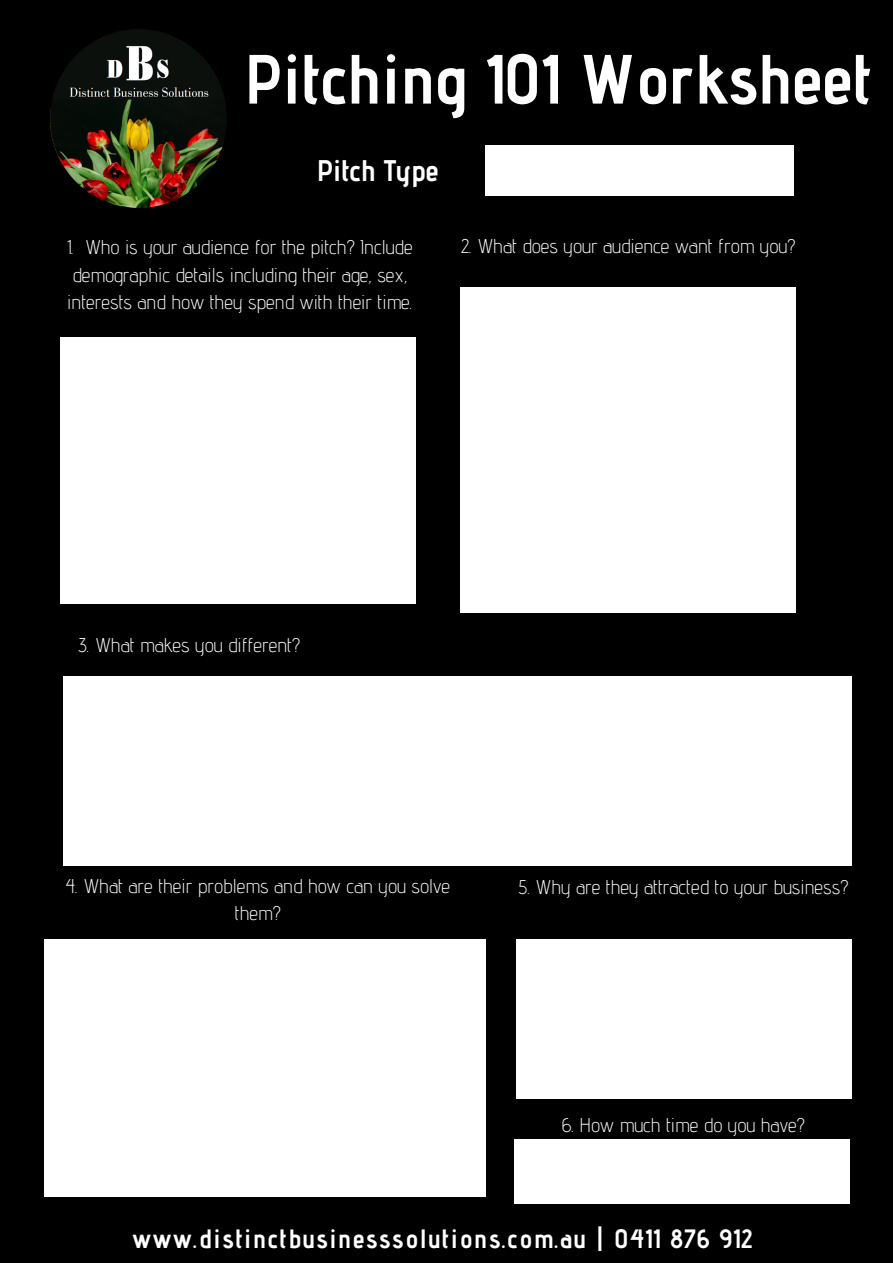
<style>
.page{position:relative;width:893px;height:1263px;background:#000}
.page>*{position:absolute;margin:0;border:0;box-sizing:border-box;transform-origin:0 0}
.t1{font:700 69.6px "Advent Pro";color:#fff}
.t2{font:700 29.85px "Advent Pro";color:#fff}
.t3{font:700 26.55px "Advent Pro";letter-spacing:.06em;color:#fff}
.t4{font:300 19.8px/27px "Advent Pro";color:#fff}
</style>
<div class="page">
<div style="left:60px;top:337px;width:355px;height:267px;background:#fff"></div>
<img style="left:51px;top:29px;width:175px;height:178px">
<div style="left:485px;top:145px;width:309px;height:51px;background:#fff"></div>
<div style="left:461px;top:287px;width:335px;height:326px;background:#fff"></div>
<div style="left:516px;top:939px;width:335px;height:160px;background:#fff"></div>
<div style="left:63px;top:677px;width:788px;height:189px;background:#fff"></div>
<div style="left:44px;top:939px;width:441px;height:258px;background:#fff"></div>
<div style="left:515px;top:1139px;width:335px;height:65px;background:#fff"></div>
<h1 class="t1" style="left:244px;top:36px;width:629px">Pitching 101 Worksheet</h1>
<h2 class="t2" style="left:317px;top:153px;width:123px">Pitch Type</h2>
<p class="t4" style="left:67px;top:234px;width:347px">1. Who is your audience for the pitch? Include demographic details including their age, sex, interests and how they spend with their time.</p>
<p class="t4" style="left:461px;top:233px;width:336px">2. What does your audience want from you?</p>
<p class="t4" style="left:78px;top:631px;width:223px">3. What makes you different?</p>
<p class="t4" style="left:66px;top:872px;width:386px;text-align:center">4. What are their problems and how can you solve them?</p>
<p class="t4" style="left:519px;top:873px;width:331px">5. Why are they attracted to your business?</p>
<p class="t4" style="left:562px;top:1111px;width:244px">6. How much time do you have?</p>
<h3 class="t3" style="left:132px;top:1222px;width:621px">www.distinctbusinesssolutions.com.au | 0411 876 912</h3>
</div>
